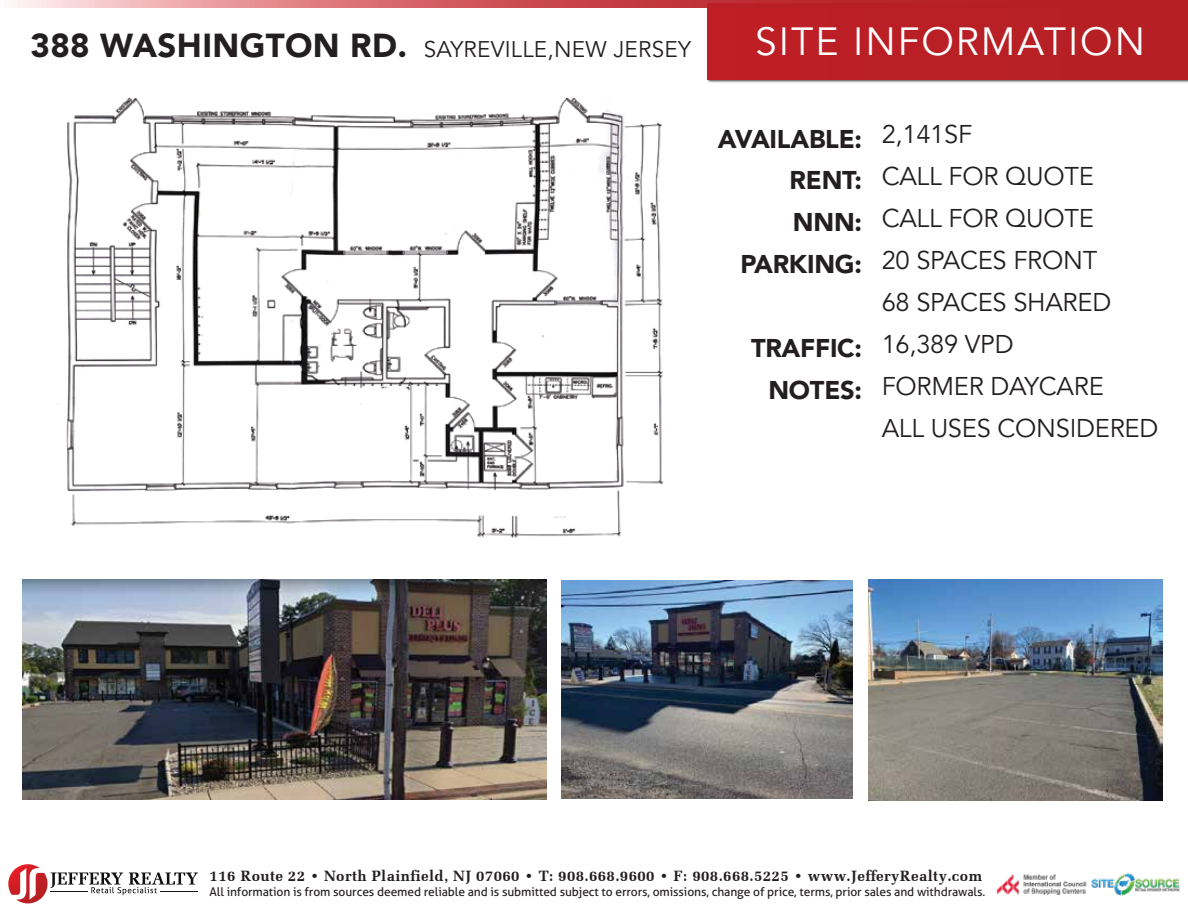
<style>
.page{position:relative;width:1188px;height:918px;background:#fff}
.page>*{position:absolute;margin:0;border:0;box-sizing:border-box;transform-origin:0 0}
.t1{font:39px "Avenir LT Std";letter-spacing:.05em;color:#fff}
.t2{font:25.5px/42px "Avenir LT Std";letter-spacing:-.01em;color:#231f20}
.t3{font:900 25.5px/42px "Avenir LT Std";letter-spacing:-.01em;color:#231f20;text-align:right}
.t4{font:22.5px "Avenir LT Std";letter-spacing:.01em;color:#231f20}
.t5{font:700 15px "Melior";letter-spacing:.025em;color:#231f20}
.t6{font:12px "Aller";letter-spacing:-.01em;color:#231f20}
.s1{font-weight:900;font-size:33px}
</style>
<div class="page">
<img style="left:705px;top:7px;width:483px;height:76px">
<div style="left:708px;top:4px;width:480px;height:75px;background:#b81f25"></div>
<svg style="left:18px;top:0;width:1170px;height:7px"></svg>
<img style="left:996px;top:873px;width:184px;height:23px">
<svg style="left:8px;top:864px;width:190px;height:39px"></svg>
<hr style="left:50px;top:891px;width:38px;height:1px;background:#111">
<hr style="left:161px;top:891px;width:37px;height:1px;background:#111">
<img style="left:57px;top:97px;width:607px;height:441px">
<img style="left:22px;top:580px;width:524px;height:219px">
<img style="left:868px;top:579px;width:295px;height:221px">
<img style="left:561px;top:580px;width:291px;height:219px">
<h3 class="t4" style="left:30px;top:37px;width:662px"><span class="s1">388 WASHINGTON RD.</span> SAYREVILLE,NEW JERSEY</h3>
<h1 class="t1" style="left:755px;top:19px;width:391px">SITE INFORMATION</h1>
<h2 class="t3" style="left:718px;top:118px;width:146px">AVAILABLE:<br>RENT:<br>NNN:<br>PARKING:</h2>
<h2 class="t3" style="left:751px;top:328px;width:113px">TRAFFIC:<br>NOTES:</h2>
<h2 class="t2" style="left:882px;top:114px;width:278px">2,141SF<br>CALL FOR QUOTE<br>CALL FOR QUOTE<br>20 SPACES FRONT<br>68 SPACES SHARED<br>16,389 VPD<br>FORMER DAYCARE<br>ALL USES CONSIDERED</h2>
<p class="t5" style="left:210px;top:867px;width:774px">116 Route 22 • North Plainfield, NJ 07060 • T: 908.668.9600 • F: 908.668.5225 • www.JefferyRealty.com</p>
<p class="t6" style="left:210px;top:884px;width:777px">All information is from sources deemed reliable and is submitted subject to errors, omissions, change of price, terms, prior sales and withdrawals.</p>
</div>
